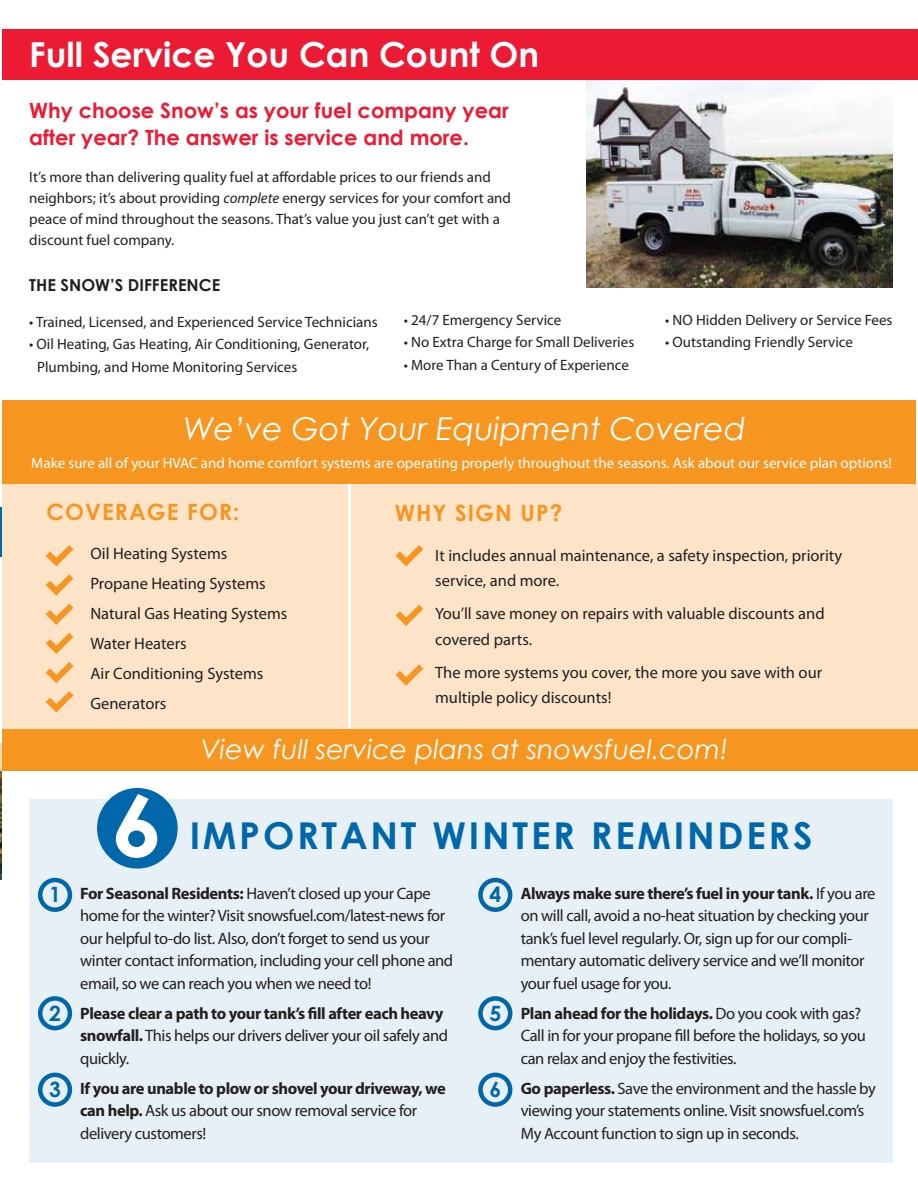
<style>
.page{position:relative;width:918px;height:1188px;background:#fff}
.page>*{position:absolute;margin:0;border:0;box-sizing:border-box;transform-origin:0 0}
.t1{font:700 84.75px "Century Gothic";color:#fff;scale:1.08 1}
.t2{font:700 37.05px "Century Gothic";letter-spacing:.075em;color:#0067ab}
.t3{font:700 34.5px "Century Gothic";color:#fff}
.t4{font:italic 31.5px "Century Gothic";color:#fff}
.t5{font:italic 27px "Century Gothic";color:#fff}
.t6{font:700 22.5px "Century Gothic";letter-spacing:.05em;color:#f79521}
.t7{font:700 21.15px "Century Gothic";color:#0067ab}
.t8{font:700 21px/27px "Century Gothic";color:#ed1a33}
.t9{font:16.5px/22.5px "Myriad Pro";letter-spacing:-.025em;color:#221f20}
.t10{font:16.5px/30px "Myriad Pro";color:#221f20}
.t11{font:700 16.5px/22.5px "Myriad Pro";letter-spacing:-.025em;color:#221f20}
.t12{font:700 16.5px "Century Gothic";color:#221f20}
.t13{font:15px/21px "Myriad Pro";color:#221f20}
.t14{font:15px "Myriad Pro";color:#fff}
.s1{font-style:italic}
.s2{font-weight:700}
.s3{font-weight:400}
</style>
<div class="page">
<img style="left:586px;top:80px;width:306px;height:207px">
<div style="left:2px;top:483px;width:345px;height:249px;background:#fde4c8"></div>
<div style="left:352px;top:483px;width:566px;height:249px;background:#fde4c8"></div>
<div style="left:2px;top:400px;width:914px;height:84px;background:#f79521"></div>
<div style="left:2px;top:730px;width:916px;height:41px;background:#f79521"></div>
<div style="left:29px;top:799px;width:864px;height:364px;background:#e6f0f6"></div>
<hr style="left:0;top:507px;width:2px;height:50px;background:#0067ab">
<img style="left:0;top:744px;width:2px;height:136px">
<div style="left:2px;top:29px;width:916px;height:51px;background:#ed1a33"></div>
<div style="left:38px;top:878px;width:34px;height:34px;border:4px solid #0067ab;border-radius:50%"></div>
<div style="left:38px;top:996px;width:34px;height:34px;border:4px solid #0067ab;border-radius:50%"></div>
<div style="left:38px;top:1073px;width:34px;height:34px;border:4px solid #0067ab;border-radius:50%"></div>
<div style="left:478px;top:878px;width:34px;height:34px;border:4px solid #0067ab;border-radius:50%"></div>
<div style="left:478px;top:996px;width:34px;height:34px;border:4px solid #0067ab;border-radius:50%"></div>
<div style="left:478px;top:1073px;width:34px;height:34px;border:4px solid #0067ab;border-radius:50%"></div>
<svg style="left:46px;top:545px;width:27px;height:21px"></svg>
<svg style="left:46px;top:574px;width:27px;height:22px"></svg>
<svg style="left:46px;top:604px;width:27px;height:21px"></svg>
<svg style="left:46px;top:633px;width:27px;height:21px"></svg>
<svg style="left:46px;top:662px;width:27px;height:21px"></svg>
<svg style="left:46px;top:691px;width:27px;height:22px"></svg>
<svg style="left:396px;top:545px;width:27px;height:21px"></svg>
<svg style="left:396px;top:605px;width:27px;height:21px"></svg>
<svg style="left:396px;top:664px;width:27px;height:22px"></svg>
<div style="left:97px;top:788px;width:81px;height:81px;background:#0067ab;border-radius:50%"></div>
<h3 class="t3" style="left:29px;top:33px;width:511px">Full Service You Can Count On</h3>
<p class="t8" style="left:29px;top:97px;width:481px">Why choose Snow’s as your fuel company year after year? The answer is service and more.</p>
<p class="t13" style="left:29px;top:167px;width:483px">It’s more than delivering quality fuel at affordable prices to our friends and neighbors; it’s about providing <span class="s1">complete</span> energy services for your comfort and peace of mind throughout the seasons. That’s value you just can’t get with a discount fuel company.</p>
<p class="t12" style="left:29px;top:275px;width:193px">THE SNOW’S DIFFERENCE</p>
<p class="t13" style="left:29px;top:311px;width:350px">• Trained, Licensed, and Experienced Service Technicians</p>
<p class="t13" style="left:37px;top:333px;width:334px;line-height:22.5px;text-indent:-8px">• Oil Heating, Gas Heating, Air Conditioning, Generator,<br>Plumbing, and Home Monitoring Services</p>
<p class="t13" style="left:404px;top:309px;width:159px">• 24/7 Emergency Service</p>
<p class="t13" style="left:404px;top:332px;width:232px">• No Extra Charge for Small Deliveries</p>
<p class="t13" style="left:404px;top:354px;width:227px">• More Than a Century of Experience</p>
<p class="t13" style="left:665px;top:309px;width:229px">• NO Hidden Delivery or Service Fees</p>
<p class="t13" style="left:665px;top:332px;width:189px">• Outstanding Friendly Service</p>
<h3 class="t4" style="left:183px;top:409px;width:564px">We’ve Got Your Equipment Covered</h3>
<p class="t14" style="left:31px;top:455px;width:862px">Make sure all of your HVAC and home comfort systems are operating properly throughout the seasons. Ask about our service plan options!</p>
<h3 class="t6" style="left:46px;top:497px;width:195px">COVERAGE FOR:</h3>
<h3 class="t6" style="left:395px;top:499px;width:169px">WHY SIGN UP?</h3>
<p class="t10" style="left:90px;top:539px;width:198px">Oil Heating Systems<br>Propane Heating Systems<br>Natural Gas Heating Systems<br>Water Heaters<br>Air Conditioning Systems<br>Generators</p>
<p class="t10" style="left:435px;top:543px;width:409px;line-height:25.5px">It includes annual maintenance, a safety inspection, priority service, and more.</p>
<p class="t10" style="left:435px;top:601px;width:391px;line-height:25.5px">You’ll save money on repairs with valuable discounts and covered parts.</p>
<p class="t10" style="left:435px;top:660px;width:388px;line-height:25.5px">The more systems you cover, the more you save with our multiple policy discounts!</p>
<h3 class="t5" style="left:201px;top:732px;width:529px">View full service plans at snowsfuel.com!</h3>
<h1 class="t1" style="left:111px;top:772px;width:49px">6</h1>
<h2 class="t2" style="left:190px;top:812px;width:624px">IMPORTANT WINTER REMINDERS</h2>
<p class="t7" style="left:49px;top:881px;width:13px">1</p>
<p class="t7" style="left:49px;top:1000px;width:13px">2</p>
<p class="t7" style="left:49px;top:1076px;width:13px">3</p>
<p class="t9" style="left:80px;top:882px;width:375px"><span class="s2">For Seasonal Residents:</span> Haven’t closed up your Cape home for the winter? Visit snowsfuel.com/latest-news for our helpful to-do list. Also, don’t forget to send us your winter contact information, including your cell phone and email, so we can reach you when we need to!</p>
<p class="t11" style="left:80px;top:1002px;width:369px">Please clear a path to your tank’s fill after each heavy snowfall. <span class="s3">This helps our drivers deliver your oil safely and quickly.</span></p>
<p class="t9" style="left:80px;top:1077px;width:367px"><span class="s2">If you are unable to plow or shovel your driveway, we can help.</span> Ask us about our snow removal service for delivery customers!</p>
<p class="t7" style="left:490px;top:881px;width:13px">4</p>
<p class="t7" style="left:490px;top:1000px;width:13px">5</p>
<p class="t7" style="left:490px;top:1076px;width:13px">6</p>
<p class="t9" style="left:521px;top:882px;width:356px"><span class="s2">Always make sure there’s fuel in your tank.</span> If you are on will call, avoid a no-heat situation by checking your tank’s fuel level regularly. Or, sign up for our compli&shy;mentary automatic delivery service and we’ll monitor your fuel usage for you.</p>
<p class="t9" style="left:521px;top:1002px;width:347px"><span class="s2">Plan ahead for the holidays.</span> Do you cook with gas?<br>Call in for your propane fill before the holidays, so you can relax and enjoy the festivities.</p>
<p class="t9" style="left:521px;top:1077px;width:357px"><span class="s2">Go paperless.</span> Save the environment and the hassle by viewing your statements online. Visit snowsfuel.com’s<br>My Account function to sign up in seconds.</p>
</div>
